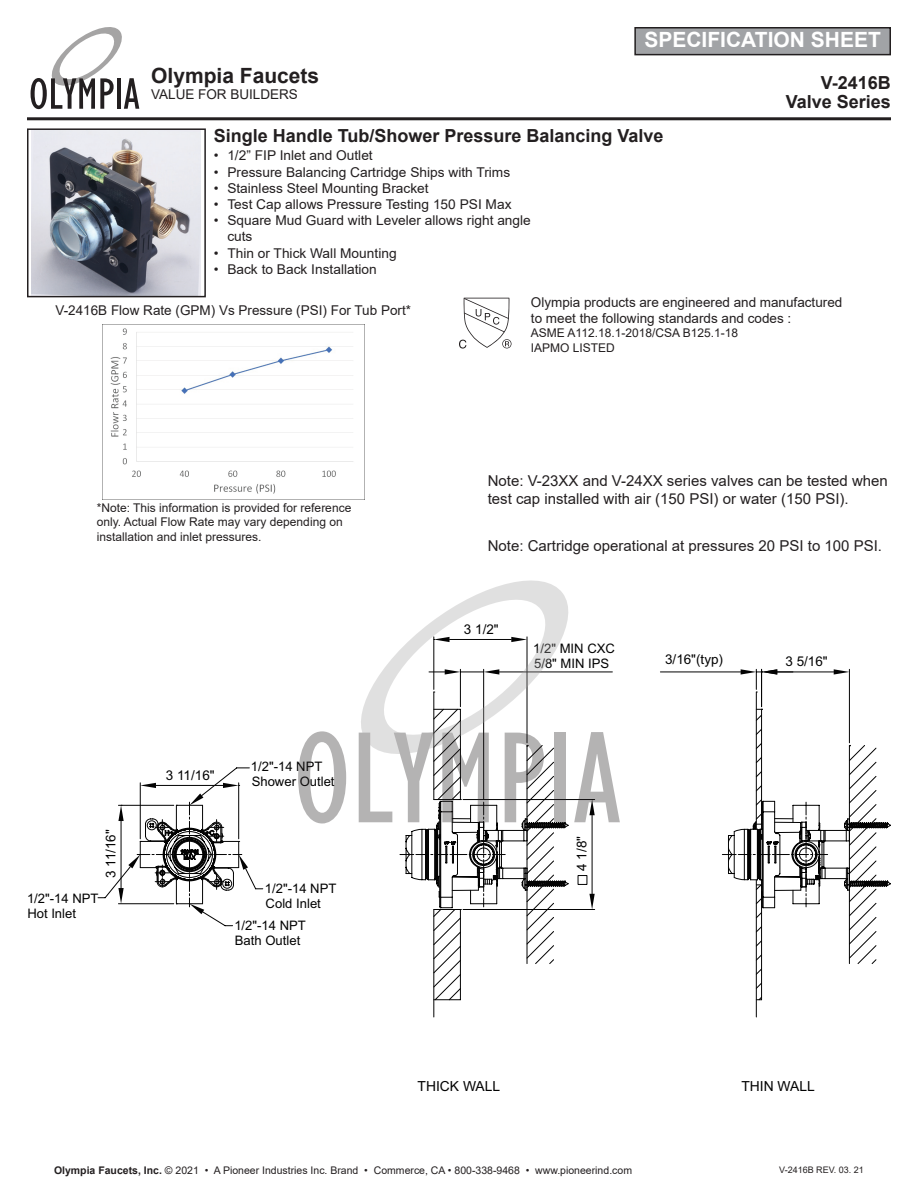
<style>
.page{position:relative;width:918px;height:1188px;background:#fff}
.page>*{position:absolute;margin:0;border:0;box-sizing:border-box;transform-origin:0 0}
.t1{font:700 21px "Arial";color:#fff}
.t2{font:700 21px "Arial";color:#231f20}
.t3{font:700 18px "Arial";color:#231f20}
.t4{font:15px/18px "Arial";color:#231f20}
.t5{font:13.8px "Arial";color:#030303}
.t6{font:13.5px/16.2px "Arial";color:#231f20}
.t7{font:13.5px "Arial";color:#030303}
.t8{font:13.05px/15px "Arial";color:#030303}
.t9{font:12px/14.4px "Arial";color:#231f20}
.t10{font:10.5px "Arial";color:#231f20}
.t11{font:9px "Arial";color:#231f20}
.s1{font-weight:700}
</style>
<div class="page">
<svg style="left:834px;top:669px;width:15px;height:6px"></svg>
<svg style="left:741px;top:669px;width:52px;height:22px"></svg>
<svg style="left:877px;top:822px;width:14px;height:65px"></svg>
<svg style="left:433px;top:708px;width:444px;height:293px"></svg>
<hr style="left:748px;top:830px;width:2px;height:49px;background:#030303">
<hr style="left:758px;top:830px;width:1px;height:49px;background:#030303">
<svg style="left:31px;top:27px;width:108px;height:82px"></svg>
<hr style="left:27px;top:117px;width:864px;height:3px;background:#231f20">
<img style="left:32px;top:131px;width:169px;height:163px">
<div style="left:27px;top:128px;width:179px;height:169px;border:2px solid #231f20"></div>
<div style="left:635px;top:28px;width:255px;height:27px;background:#a1a3a6"></div>
<div style="left:634px;top:27px;width:257px;height:28px;border:2px solid #231f20"></div>
<svg style="left:118px;top:580px;width:502px;height:347px"></svg>
<svg style="left:459px;top:298px;width:52px;height:51px"></svg>
<img style="left:102px;top:324px;width:262px;height:175px">
<h1 class="t2" style="left:151px;top:61px;width:170px">Olympia Faucets</h1>
<p class="t6" style="left:151px;top:87px;width:148px">VALUE FOR BUILDERS</p>
<h1 class="t1" style="left:644px;top:25px;width:238px">SPECIFICATION SHEET</h1>
<h2 class="t3" style="left:821px;top:70px;width:72px">V-2416B</h2>
<h2 class="t3" style="left:786px;top:89px;width:107px">Valve Series</h2>
<h2 class="t3" style="left:214px;top:123px;width:451px">Single Handle Tub/Shower Pressure Balancing Valve</h2>
<p class="t6" style="left:214px;top:147px;width:160px">• 1/2” FIP Inlet and Outlet</p>
<p class="t6" style="left:214px;top:164px;width:298px">• Pressure Balancing Cartridge Ships with Trims</p>
<p class="t6" style="left:214px;top:180px;width:216px">• Stainless Steel Mounting Bracket</p>
<p class="t6" style="left:214px;top:196px;width:299px">• Test Cap allows Pressure Testing 150 PSI Max</p>
<p class="t6" style="left:227px;top:212px;width:305px;text-indent:-14px">• Square Mud Guard with Leveler allows right angle cuts</p>
<p class="t6" style="left:214px;top:245px;width:184px">• Thin or Thick Wall Mounting</p>
<p class="t6" style="left:214px;top:261px;width:165px">• Back to Back Installation</p>
<p class="t6" style="left:55px;top:302px;width:357px">V-2416B Flow Rate (GPM) Vs Pressure (PSI) For Tub Port*</p>
<p class="t9" style="left:97px;top:500px;width:256px">*Note: This information is provided for reference only. Actual Flow Rate may vary depending on installation and inlet pressures.</p>
<p class="t7" style="left:102px;top:878px;width:50px;rotate:-90deg">3 11/16"</p>
<p class="t8" style="left:27px;top:891px;width:73px">1/2"-14 NPT<br>Hot Inlet</p>
<p class="t7" style="left:166px;top:766px;width:50px">3 11/16"</p>
<p class="t8" style="left:251px;top:759px;width:85px">1/2"-14 NPT<br>Shower Outlet</p>
<p class="t8" style="left:265px;top:881px;width:73px">1/2"-14 NPT<br>Cold Inlet</p>
<p class="t8" style="left:234px;top:918px;width:73px">1/2"-14 NPT<br>Bath Outlet</p>
<p class="t6" style="left:531px;top:294px;width:313px">Olympia products are engineered and manufactured to meet the following standards and codes :</p>
<p class="t9" style="left:531px;top:326px;width:209px">ASME A112.18.1-2018/CSA B125.1-18<br>IAPMO LISTED</p>
<p class="t4" style="left:488px;top:471px;width:402px">Note: V-23XX and V-24XX series valves can be tested when test cap installed with air (150 PSI) or water (150 PSI).</p>
<p class="t4" style="left:488px;top:536px;width:396px">Note: Cartridge operational at pressures 20 PSI to 100 PSI.</p>
<p class="t7" style="left:464px;top:620px;width:36px">3 1/2"</p>
<p class="t8" style="left:533px;top:641px;width:83px">1/2" MIN CXC<br>5/8" MIN IPS</p>
<p class="t7" style="left:665px;top:650px;width:59px">3/16"(typ)</p>
<p class="t7" style="left:785px;top:653px;width:44px">3 5/16"</p>
<p class="t7" style="left:573px;top:871px;width:36px;rotate:-90deg">4 1/8"</p>
<p class="t5" style="left:418px;top:1077px;width:84px">THICK WALL</p>
<p class="t5" style="left:741px;top:1077px;width:75px">THIN WALL</p>
<p class="t10" style="left:54px;top:1163px;width:580px"><span class="s1">Olympia Faucets, Inc.</span> © 2021 • A Pioneer Industries Inc. Brand • Commerce, CA • 800-338-9468 • www.pioneerind.com</p>
<p class="t11" style="left:779px;top:1164px;width:86px">V-2416B REV. 03. 21</p>
</div>
